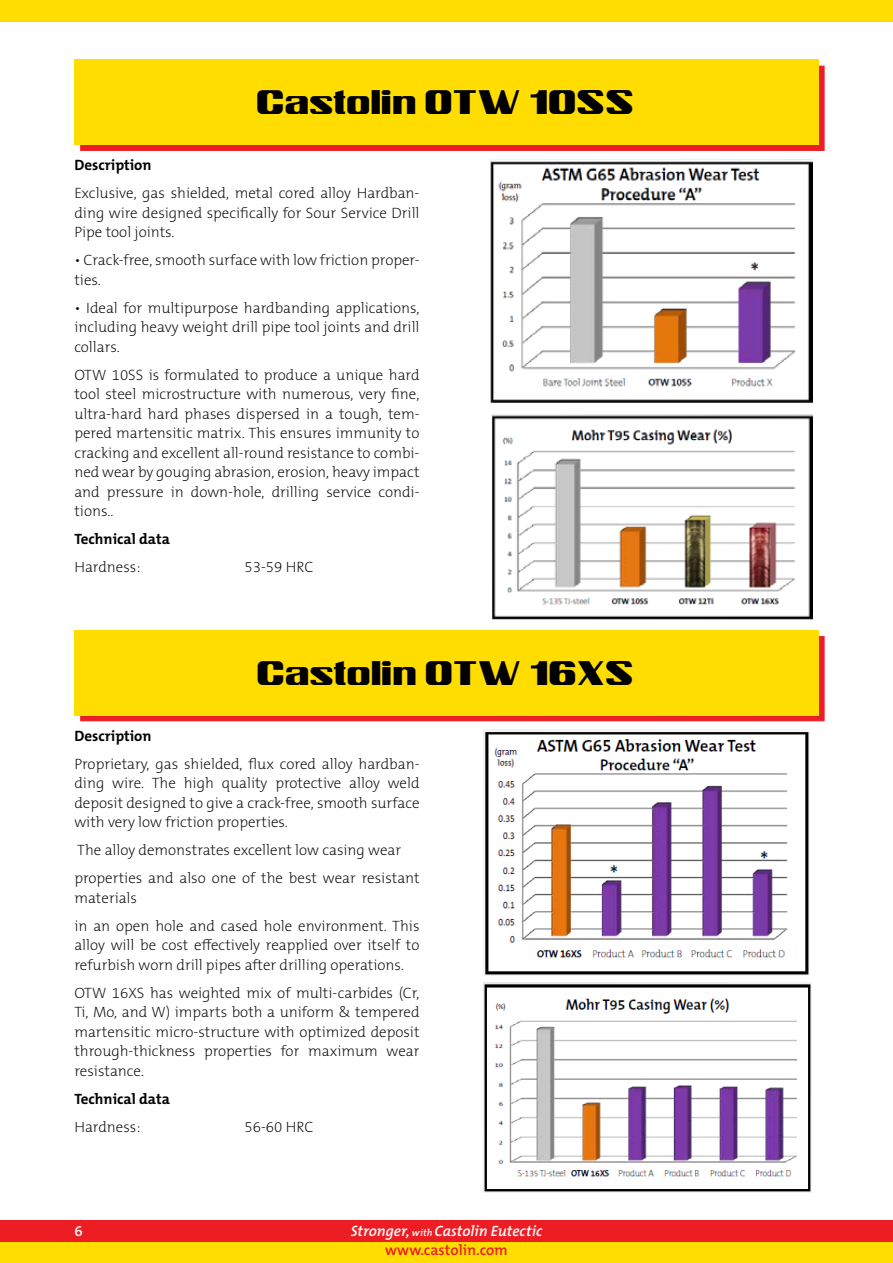
<style>
.page{position:relative;width:893px;height:1263px;background:#fff}
.page>*{position:absolute;margin:0;border:0;box-sizing:border-box;transform-origin:0 0}
.t1{font:33px "Castolin";color:#000}
.t2{font:200 15px/19.5px "The Mix B W2";color:#000;text-align:justify}
.t3{font:700 15px "The Mix B W7";color:#000}
.t4{font:italic 600 15px "The Mix B W6";color:#fff}
.t5{font:600 15px "The Mix B W6";color:#ed1d24}
.t6{font:600 15px "The Mix B W6";color:#fff}
.s1{font-size:10.05px}
</style>
<div class="page">
<div style="left:0;top:0;width:892px;height:21px;background:#fd0"></div>
<div style="left:0;top:1242px;width:892px;height:21px;background:#fd0"></div>
<div style="left:0;top:1220px;width:892px;height:22px;background:#ed1d24"></div>
<div style="left:80px;top:65px;width:745px;height:86px;background:#ed1d24"></div>
<div style="left:74px;top:60px;width:745px;height:85px;background:#fd0"></div>
<div style="left:80px;top:636px;width:745px;height:85px;background:linear-gradient(to right,#ed1d24,#ed1d24)"></div>
<div style="left:74px;top:630px;width:745px;height:85px;background:#fd0"></div>
<img style="left:492px;top:415px;width:321px;height:204px">
<img style="left:489px;top:159px;width:324px;height:244px">
<img style="left:483px;top:729px;width:326px;height:247px">
<img style="left:483px;top:982px;width:329px;height:210px">
<h1 class="t1" style="left:257px;top:90px;width:380px">Castolin OTW 10SS</h1>
<p class="t3" style="left:74px;top:155px;width:79px">Description</p>
<p class="t2" style="left:74px;top:183px;width:347px">Exclusive, gas shielded, metal cored alloy Hardban&shy;ding wire designed specifically for Sour Service Drill Pipe tool joints.</p>
<p class="t2" style="left:74px;top:250px;width:347px">• Crack-free, smooth surface with low friction proper&shy;ties.</p>
<p class="t2" style="left:74px;top:298px;width:347px">• Ideal for multipurpose hardbanding applications, including heavy weight drill pipe tool joints and drill collars.</p>
<p class="t2" style="left:74px;top:365px;width:347px">OTW 10SS is formulated to produce a unique hard tool steel microstructure with numerous, very fine, ultra-hard hard phases dispersed in a tough, tem&shy;pered martensitic matrix. This ensures immunity to cracking and excellent all-round resistance to combi&shy;ned wear by gouging abrasion, erosion, heavy impact and pressure in down-hole, drilling service condi&shy;tions..</p>
<p class="t3" style="left:74px;top:529px;width:97px">Technical data</p>
<p class="t2" style="left:74px;top:557px;width:68px">Hardness:</p>
<p class="t2" style="left:244px;top:557px;width:71px">53-59 HRC</p>
<h1 class="t1" style="left:258px;top:660px;width:379px">Castolin OTW 16XS</h1>
<p class="t3" style="left:74px;top:726px;width:79px">Description</p>
<p class="t2" style="left:74px;top:754px;width:347px">Proprietary, gas shielded, flux cored alloy hardban&shy;ding wire. The high quality protective alloy weld deposit designed to give a crack-free, smooth surface with very low friction properties.</p>
<p class="t2" style="left:74px;top:836px;width:347px;line-height:28px">The alloy demonstrates excellent low casing wear properties and also one of the best wear resistant</p>
<p class="t2" style="left:74px;top:884px;width:347px;line-height:28px">materials<br>in an open hole and cased hole environment. This</p>
<p class="t2" style="left:74px;top:935px;width:347px">alloy will be cost effectively reapplied over itself to refurbish worn drill pipes after drilling operations.</p>
<p class="t2" style="left:74px;top:983px;width:347px">OTW 16XS has weighted mix of multi-carbides (Cr, Ti, Mo, and W) imparts both a uniform &amp; tempered martensitic micro-structure with optimized deposit through-thickness properties for maximum wear resistance.</p>
<p class="t3" style="left:74px;top:1089px;width:97px">Technical data</p>
<p class="t2" style="left:74px;top:1117px;width:68px">Hardness:</p>
<p class="t2" style="left:244px;top:1117px;width:71px">56-60 HRC</p>
<p class="t6" style="left:74px;top:1221px;width:10px">6</p>
<p class="t4" style="left:351px;top:1221px;width:193px">Stronger, <span class="s1">with</span> Castolin Eutectic</p>
<p class="t5" style="left:385px;top:1241px;width:124px">www.castolin.com</p>
</div>
